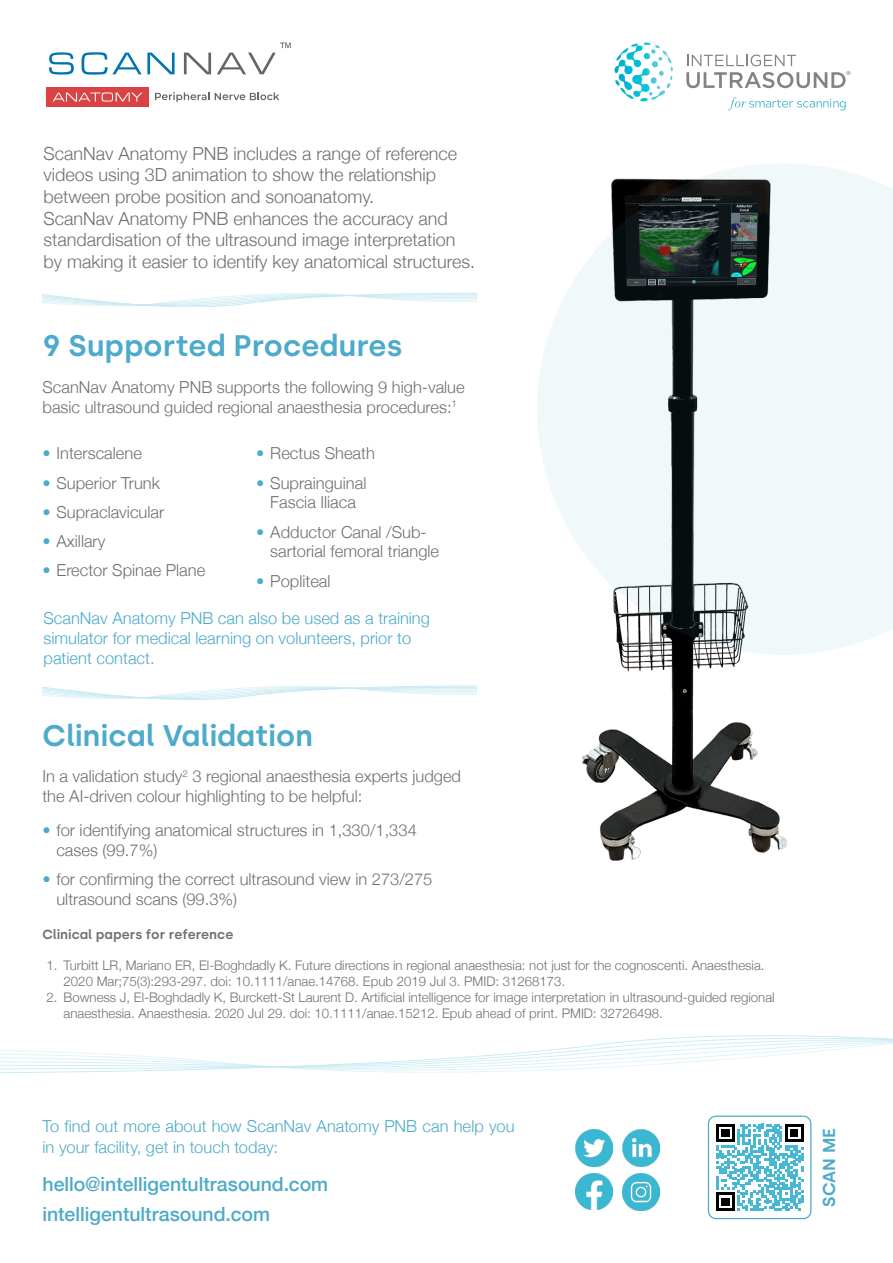
<style>
.page{position:relative;width:893px;height:1263px;background:#fff}
.page>*{position:absolute;margin:0;border:0;box-sizing:border-box;transform-origin:0 0}
.t1{font:600 29.7px "Silka";color:#4eaacb}
.Body_Copy{font:500 19.5px "Helvetica Neue";color:#4eaac9}
.t2{font:300 18px/21.6px "Helvetica Neue";color:#717070}
.t3{font:600 17.25px "Silka";color:#4eaacb}
.t4{font:300 16.5px/19.8px "Helvetica Neue";color:#717070}
.t5{font:300 16.5px/19.8px "Helvetica Neue";color:#4eaacb}
.SubHead{font:300 16.5px/21px "Helvetica Neue";letter-spacing:.005em;color:#4eaac9}
.t6{font:300 13.2px/15.9px "Helvetica Neue";color:#717070}
.t7{font:600 13.2px "Silka";color:#717070}
.s1{color:#4eaacb}
</style>
<div class="page">
<svg style="left:0;top:1035px;width:893px;height:39px"></svg>
<img style="left:582px;top:655px;width:206px;height:206px">
<svg style="left:43px;top:292px;width:433px;height:15px"></svg>
<svg style="left:537px;top:163px;width:356px;height:492px;fill:#f1f8fa"></svg>
<svg style="left:42px;top:685px;width:434px;height:15px"></svg>
<svg style="left:686px;top:55px;width:164px;height:33px"></svg>
<svg style="left:614px;top:43px;width:59px;height:59px"></svg>
<svg style="left:728px;top:97px;width:118px;height:13px"></svg>
<img style="left:623px;top:1174px;width:36px;height:36px">
<img style="left:623px;top:1130px;width:36px;height:36px">
<img style="left:576px;top:1174px;width:36px;height:36px">
<img style="left:576px;top:1130px;width:36px;height:36px">
<svg style="left:49px;top:52px;width:25px;height:23px"></svg>
<svg style="left:82px;top:52px;width:93px;height:23px"></svg>
<svg style="left:184px;top:53px;width:27px;height:21px"></svg>
<div style="left:46px;top:87px;width:103px;height:20px;background:#d94346"></div>
<svg style="left:53px;top:92px;width:90px;height:10px"></svg>
<svg style="left:217px;top:43px;width:74px;height:31px"></svg>
<svg style="left:155px;top:92px;width:124px;height:10px"></svg>
<div style="left:708px;top:1115px;width:103px;height:104px;border:1px solid #4eaacb;border-radius:7px"></div>
<svg style="left:716px;top:1124px;width:87px;height:87px"></svg>
<p class="t2" style="left:44px;top:141px;width:433px">ScanNav Anatomy PNB includes a range of reference videos using 3D animation to show the relationship between probe position and sonoanatomy.<br>ScanNav Anatomy PNB enhances the accuracy and standardisation of the ultrasound image interpretation by making it easier to identify key anatomical structures.</p>
<p class="t1" style="left:43px;top:328px;width:361px">9 Supported Procedures</p>
<p class="t4" style="left:43px;top:376px;width:424px">ScanNav Anatomy PNB supports the following 9 high-value basic ultrasound guided regional anaesthesia procedures:<sup>1</sup></p>
<p class="t4" style="left:43px;top:442px;width:101px"><span class="s1">•</span> Interscalene</p>
<p class="t4" style="left:43px;top:471px;width:119px"><span class="s1">•</span> Superior Trunk</p>
<p class="t4" style="left:43px;top:501px;width:123px"><span class="s1">•</span> Supraclavicular</p>
<p class="t4" style="left:43px;top:530px;width:64px"><span class="s1">•</span> Axillary</p>
<p class="t4" style="left:43px;top:559px;width:164px"><span class="s1">•</span> Erector Spinae Plane</p>
<p class="t4" style="left:256px;top:442px;width:120px"><span class="s1">•</span> Rectus Sheath</p>
<p class="t4" style="left:256px;top:471px;width:112px;text-align:center"><span class="s1">•</span> Suprainguinal<br>Fascia Iliaca</p>
<p class="t4" style="left:270px;top:520px;width:170px;text-indent:-14px"><span class="s1">•</span> Adductor Canal /Sub&shy;sartorial femoral triangle</p>
<p class="t4" style="left:256px;top:569px;width:76px"><span class="s1">•</span> Popliteal</p>
<p class="t5" style="left:44px;top:607px;width:388px">ScanNav Anatomy PNB can also be used as a training simulator for medical learning on volunteers, prior to patient contact.</p>
<p class="t1" style="left:42px;top:717px;width:272px">Clinical Validation</p>
<p class="t4" style="left:42px;top:765px;width:420px">In a validation study<sup>2</sup> 3 regional anaesthesia experts judged the AI-driven colour highlighting to be helpful:</p>
<p class="t4" style="left:56px;top:819px;width:362px;text-indent:-14px"><span class="s1">•</span> for identifying anatomical structures in 1,330/1,334 cases (99.7%)</p>
<p class="t4" style="left:56px;top:868px;width:378px;text-indent:-14px"><span class="s1">•</span> for confirming the correct ultrasound view in 273/275 ultrasound scans (99.3%)</p>
<p class="t7" style="left:42px;top:926px;width:193px">Clinical papers for reference</p>
<p class="t6" style="left:64px;top:957px;width:702px;text-indent:-17px">1. Turbitt LR, Mariano ER, El-Boghdadly K. Future directions in regional anaesthesia: not just for the cognoscenti. Anaesthesia.<br>2020 Mar;75(3):293-297. doi: 10.1111/anae.14768. Epub 2019 Jul 3. PMID: 31268173.</p>
<p class="t6" style="left:64px;top:988px;width:713px;text-indent:-17px">2. Bowness J, El-Boghdadly K, Burckett-St Laurent D. Artificial intelligence for image interpretation in ultrasound-guided regional anaesthesia. Anaesthesia. 2020 Jul 29. doi: 10.1111/anae.15212. Epub ahead of print. PMID: 32726498.</p>
<p class="SubHead" style="left:43px;top:1114px;width:473px">To find out more about how ScanNav Anatomy PNB can help you in your facility, get in touch today:</p>
<p class="Body_Copy" style="left:43px;top:1168px;width:287px">hello@intelligentultrasound.com</p>
<p class="Body_Copy" style="left:43px;top:1198px;width:229px">intelligentultrasound.com</p>
<p class="t3" style="left:819px;top:1206px;width:80px;rotate:-90deg">SCAN ME</p>
</div>
